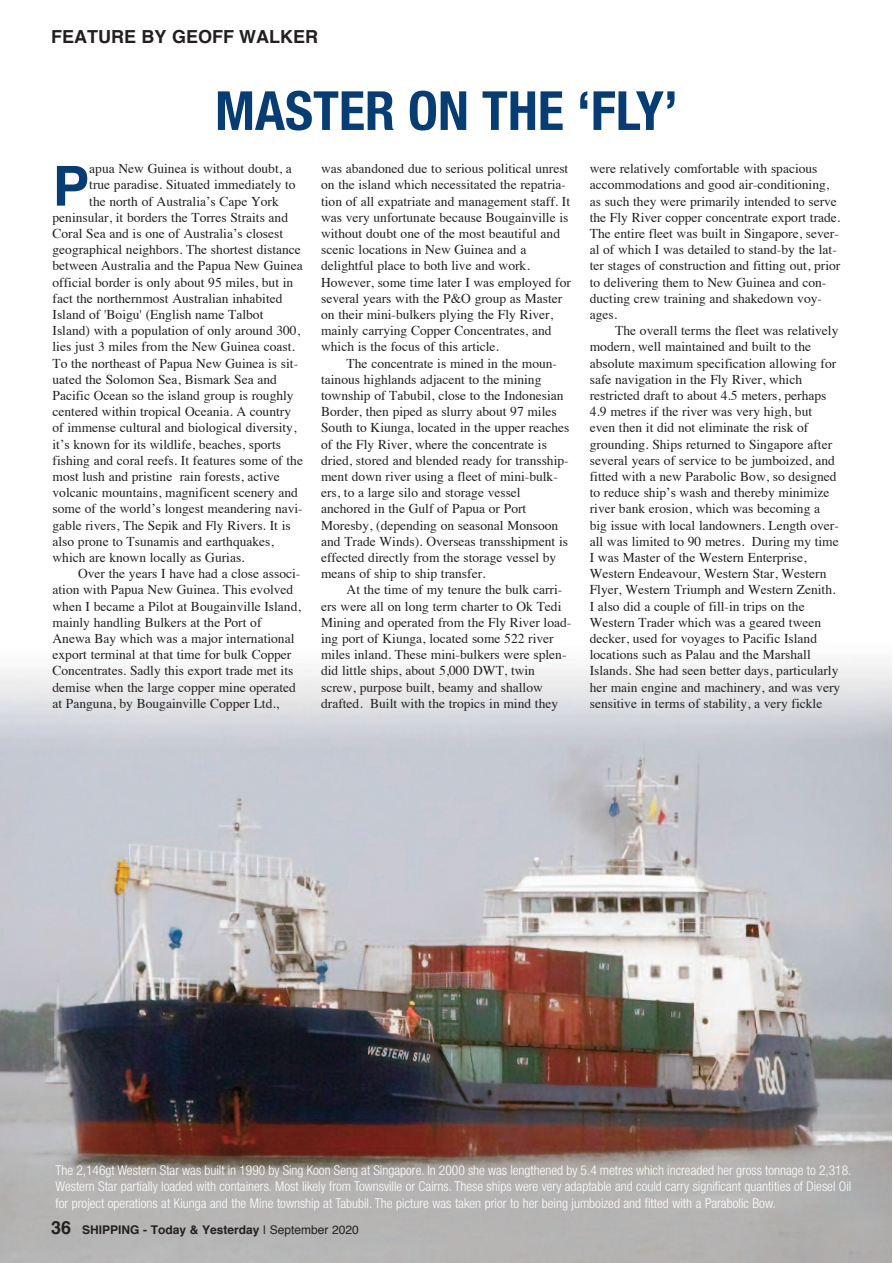
<style>
.page{position:relative;width:893px;height:1263px;background:#fff}
.page>*{position:absolute;margin:0;border:0;box-sizing:border-box;transform-origin:0 0}
.t1{font:700 55.05px "Helvetica";color:#083d74}
.t2{font:700 condensed 54px "Helvetica Neue";color:#083d74}
.t3{font:700 18px "Helvetica";color:#231f20}
.t4{font:13.5px/16.2px "Times";color:#231f20}
.t5{font:300 condensed 13.5px/16.5px "Helvetica Neue";color:#fff;text-align:justify}
.t6{font:700 12px "Helvetica";color:#231f20}
.s1{font-size:18px}
.s2{font-weight:400}
</style>
<div class="page">
<img style="left:0;top:664px;width:892px;height:599px">
<h3 class="t3" style="left:51px;top:29px;width:268px">FEATURE bY GEOFF WALKER</h3>
<h2 class="t2" style="left:215px;top:78px;width:464px">MASTER ON THE ‘FLY’</h2>
<h1 class="t1" style="left:53px;top:163px;width:38px">P</h1>
<p class="t4" style="left:89px;top:162px;width:204px">apua New Guinea is without doubt, a</p>
<p class="t4" style="left:89px;top:178px;width:208px">true paradise. Situated immediately to</p>
<p class="t4" style="left:89px;top:194px;width:191px">the north of Australia’s Cape York</p>
<p class="t4" style="left:53px;top:210px;width:237px">peninsular, it borders the Torres Straits and</p>
<p class="t4" style="left:53px;top:227px;width:232px">Coral Sea and is one of Australia’s closest</p>
<p class="t4" style="left:53px;top:243px;width:250px">geographical neighbors. The shortest distance</p>
<p class="t4" style="left:53px;top:259px;width:252px">between Australia and the Papua New Guinea</p>
<p class="t4" style="left:53px;top:275px;width:242px">official border is only about 95 miles, but in</p>
<p class="t4" style="left:53px;top:291px;width:232px">fact the northernmost Australian inhabited</p>
<p class="t4" style="left:53px;top:308px;width:212px">Island of 'Boigu' (English name Talbot</p>
<p class="t4" style="left:53px;top:324px;width:249px">Island) with a population of only around 300,</p>
<p class="t4" style="left:53px;top:340px;width:244px">lies just 3 miles from the New Guinea coast.</p>
<p class="t4" style="left:53px;top:356px;width:247px">To the northeast of Papua New Guinea is sit-</p>
<p class="t4" style="left:53px;top:372px;width:226px">uated the Solomon Sea, Bismark Sea and</p>
<p class="t4" style="left:53px;top:389px;width:243px">Pacific Ocean so the island group is roughly</p>
<p class="t4" style="left:53px;top:405px;width:240px">centered within tropical Oceania. A country</p>
<p class="t4" style="left:53px;top:421px;width:245px">of immense cultural and biological diversity,</p>
<p class="t4" style="left:53px;top:437px;width:230px">it’s known for its wildlife, beaches, sports</p>
<p class="t4" style="left:53px;top:453px;width:252px">fishing and coral reefs. It features some of the</p>
<p class="t4" style="left:53px;top:470px;width:229px">most lush and pristine rain forests, active</p>
<p class="t4" style="left:53px;top:486px;width:247px">volcanic mountains, magnificent scenery and</p>
<p class="t4" style="left:53px;top:502px;width:252px">some of the world’s longest meandering navi-</p>
<p class="t4" style="left:53px;top:518px;width:240px">gable rivers, The Sepik and Fly Rivers. It is</p>
<p class="t4" style="left:53px;top:534px;width:223px">also prone to Tsunamis and earthquakes,</p>
<p class="t4" style="left:53px;top:551px;width:194px">which are known locally as Gurias.</p>
<p class="t4" style="left:78px;top:567px;width:224px">Over the years I have had a close associ-</p>
<p class="t4" style="left:53px;top:583px;width:242px">ation with Papua New Guinea. This evolved</p>
<p class="t4" style="left:53px;top:599px;width:250px">when I became a Pilot at Bougainville Island,</p>
<p class="t4" style="left:53px;top:615px;width:210px">mainly handling Bulkers at the Port of</p>
<p class="t4" style="left:53px;top:632px;width:243px">Anewa Bay which was a major international</p>
<p class="t4" style="left:53px;top:648px;width:240px">export terminal at that time for bulk Copper</p>
<p class="t4" style="left:53px;top:664px;width:242px">Concentrates. Sadly this export trade met its</p>
<p class="t4" style="left:53px;top:680px;width:245px">demise when the large copper mine operated</p>
<p class="t4" style="left:53px;top:696px;width:228px">at Panguna, by Bougainville Copper Ltd.,</p>
<p class="t4" style="left:321px;top:162px;width:251px">was abandoned due to serious political unrest on the island which necessitated the repatria&shy;tion of all expatriate and management staff. It was very unfortunate because Bougainville is without doubt one of the most beautiful and scenic locations in New Guinea and a delightful place to both live and work.<br>However, some time later I was employed for several years with the P&amp;O group as Master on their mini-bulkers plying the Fly River, mainly carrying Copper Concentrates, and which is the focus of this article.</p>
<p class="t4" style="left:321px;top:356px;width:250px;text-indent:26px">The concentrate is mined in the moun&shy;tainous highlands adjacent to the mining township of Tabubil, close to the Indonesian Border, then piped as slurry about 97 miles South to Kiunga, located in the upper reaches of the Fly River, where the concentrate is dried, stored and blended ready for transship&shy;ment down river using a fleet of mini-bulk&shy;ers, to a large silo and storage vessel anchored in the Gulf of Papua or Port Moresby, (depending on seasonal Monsoon and Trade Winds). Overseas transshipment is effected directly from the storage vessel by means of ship to ship transfer.</p>
<p class="t4" style="left:321px;top:583px;width:252px;text-indent:26px">At the time of my tenure the bulk carri&shy;ers were all on long term charter to Ok Tedi Mining and operated from the Fly River load&shy;ing port of Kiunga, located some 522 river miles inland. These mini-bulkers were splen&shy;did little ships, about 5,000 DWT, twin screw, purpose built, beamy and shallow drafted. Built with the tropics in mind they</p>
<p class="t4" style="left:590px;top:162px;width:252px">were relatively comfortable with spacious accommodations and good air-conditioning, as such they were primarily intended to serve the Fly River copper concentrate export trade.<br>The entire fleet was built in Singapore, sever&shy;al of which I was detailed to stand-by the lat&shy;ter stages of construction and fitting out, prior to delivering them to New Guinea and con&shy;ducting crew training and shakedown voy&shy;ages.</p>
<p class="t4" style="left:590px;top:324px;width:252px;text-indent:26px">The overall terms the fleet was relatively modern, well maintained and built to the absolute maximum specification allowing for safe navigation in the Fly River, which restricted draft to about 4.5 meters, perhaps 4.9 metres if the river was very high, but even then it did not eliminate the risk of grounding. Ships returned to Singapore after several years of service to be jumboized, and fitted with a new Parabolic Bow, so designed to reduce ship’s wash and thereby minimize river bank erosion, which was becoming a big issue with local landowners. Length over&shy;all was limited to 90 metres. During my time I was Master of the Western Enterprise, Western Endeavour, Western Star, Western Flyer, Western Triumph and Western Zenith.<br>I also did a couple of fill-in trips on the Western Trader which was a geared tween decker, used for voyages to Pacific Island locations such as Palau and the Marshall Islands. She had seen better days, particularly her main engine and machinery, and was very sensitive in terms of stability, a very fickle</p>
<p class="t5" style="left:56px;top:1163px;width:797px">The 2,146gt Western Star was built in 1990 by Sing Koon Seng at Singapore. In 2000 she was lengthened by 5.4 metres which increaded her gross tonnage to 2,318.<br>Western Star partially loaded with containers. Most likely from Townsville or Cairns. These ships were very adaptable and could carry significant quantities of Diesel Oil for project operations at Kiunga and the Mine township at Tabubil. The picture was taken prior to her being jumboized and fitted with a Parabolic Bow.</p>
<p class="t6" style="left:51px;top:1225px;width:309px"><span class="s1">36</span> SHIPPING - Today &amp; Yesterday <span class="s2">| September 2020</span></p>
</div>
